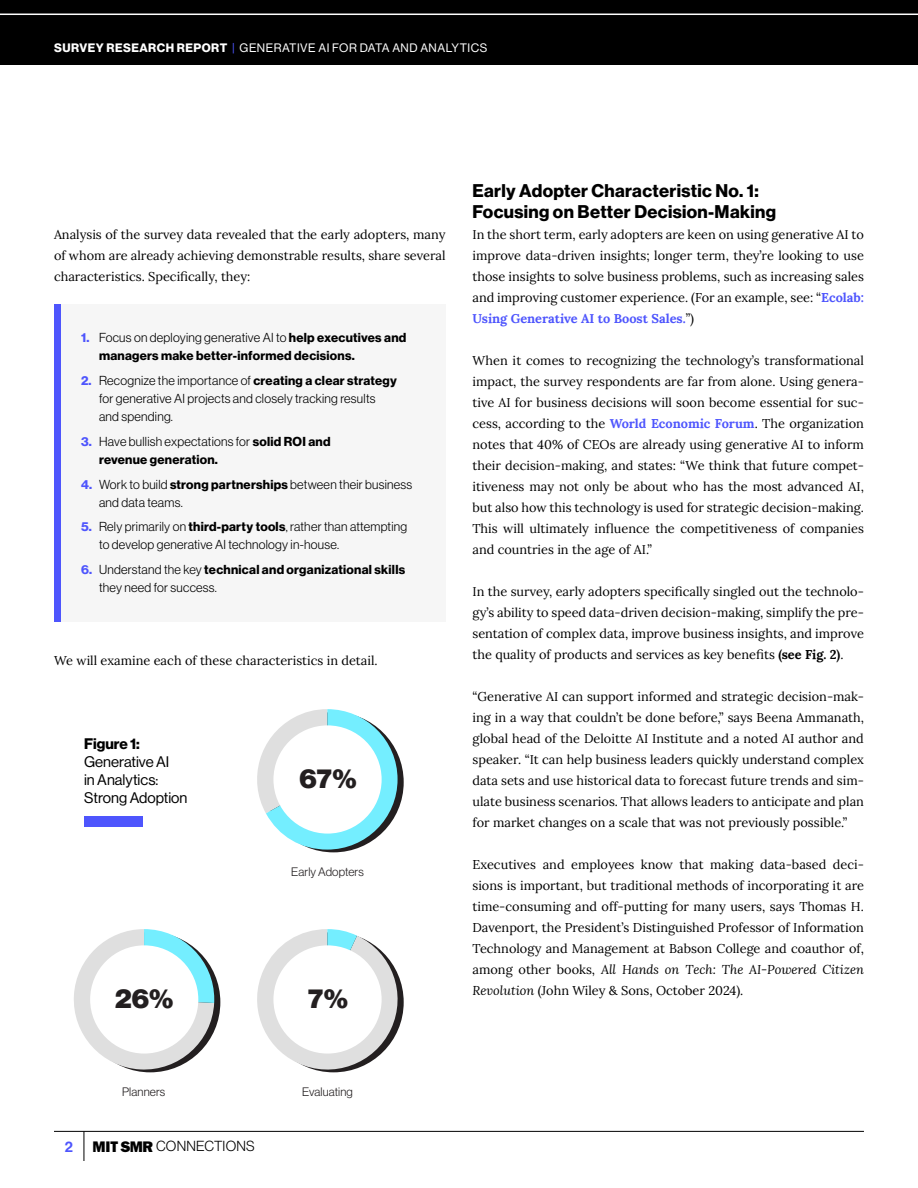
<style>
.page{position:relative;width:918px;height:1188px;background:#fff}
.page>*{position:absolute;margin:0;border:0;box-sizing:border-box;transform-origin:0 0}
.t1{font:27px "N Haas Grotesk DS Std 95 Blk";color:#231f20}
.t2{font:18px/21px "N Haas Grotesk DS Std 75 Bd";letter-spacing:.02em;color:#000}
.t3{font:15px/18px "N Haas Grotesk DS Std 55 Rg";color:#000}
.t4{font:15px "N Haas Grotesk DS Std 75 Bd";color:#000}
.t5{font:15px "N Haas Grotesk DS Std 65 Md";color:#4e55fd}
.t6{font:14.25px "N Haas Grotesk DS Std 45 Lt";letter-spacing:.015em;color:#000}
.t7{font:12.75px/21px "Lora";color:#000;text-align:justify}
.t8{font:12.75px/18px "N Haas Grotesk DS Std 45 Lt";letter-spacing:.02em;color:#000}
.t9{font:12.75px "N Haas Grotesk DS Std 75 Bd";letter-spacing:.02em;color:#000}
.t10{font:12px "N Haas Grotesk DS Std 55 Rg";letter-spacing:.04em;color:#fff}
.t11{font:12px "N Haas Grotesk DS Std 45 Lt";letter-spacing:.01em;color:#231f20}
.s1{font-family:"N Haas Grotesk DS Std 75 Bd"}
.s2{color:#4e55fd}
.s3{font-family:"N Haas Grotesk DS Std 75 Bd";color:#4e55fd}
.s4{font-family:"N Haas Grotesk DS Std 45 Lt"}
.s5{font-weight:700;color:#4e55fd}
.s6{font-weight:700}
.s7{font-style:italic}
.s8{font-family:"ITC Franklin Gothic Std Hvy";font-size:15.45px}
</style>
<div class="page">
<div style="left:0;top:0;width:918px;height:65px;background:#000"></div>
<hr style="left:54px;top:1131px;width:810px;height:1px;background:#000">
<hr style="left:84px;top:1131px;width:1px;height:30px;background:#000">
<hr style="left:0;top:14px;width:918px;height:1px;background:#fff">
<div style="left:54px;top:305px;width:392px;height:317px;background:#f6f6f6"></div>
<div style="left:54px;top:305px;width:6px;height:317px;background:#4e55fd"></div>
<svg style="left:257px;top:709px;width:141px;height:141px"></svg>
<svg style="left:74px;top:929px;width:140px;height:142px"></svg>
<svg style="left:257px;top:929px;width:147px;height:144px"></svg>
<div style="left:90px;top:945px;width:108px;height:109px;background:#fff;border-radius:50%"></div>
<div style="left:273px;top:945px;width:109px;height:109px;background:#fff;border-radius:50%"></div>
<div style="left:273px;top:725px;width:109px;height:109px;background:#fff;border-radius:50%"></div>
<div style="left:84px;top:817px;width:58px;height:10px;background:#4e55fd"></div>
<p class="t10" style="left:54px;top:41px;width:435px"><span class="s1">SURVEY RESEARCH REPORT</span> <span class="s2">|</span> GENERATIVE AI FOR DATA AND ANALYTICS</p>
<p class="t7" style="left:54px;top:224px;width:393px">Analysis of the survey data revealed that the early adopters, many of whom are already achieving demonstrable results, share several characteristics. Specifically, they:</p>
<p class="t8" style="left:81px;top:329px;width:327px"><span class="s3">1.</span> Focus on deploying generative AI to <span class="s1">help executives and</span></p>
<p class="t9" style="left:99px;top:349px;width:257px">managers make better-informed decisions.</p>
<p class="t8" style="left:99px;top:372px;width:299px;text-indent:-18px"><span class="s3">2.</span> Recognize the importance of <span class="s1">creating a clear strategy </span>for generative AI projects and closely tracking results and spending.</p>
<p class="t8" style="left:81px;top:432px;width:251px"><span class="s3">3.</span> Have bullish expectations for <span class="s1">solid ROI and</span></p>
<p class="t9" style="left:99px;top:452px;width:120px">revenue generation.</p>
<p class="t8" style="left:99px;top:475px;width:315px;text-indent:-18px"><span class="s3">4.</span> Work to build <span class="s1">strong partnerships</span> between their business and data teams.</p>
<p class="t8" style="left:99px;top:518px;width:310px;text-indent:-18px"><span class="s3">5.</span> Rely primarily on <span class="s1">third-party tools</span>, rather than attempting to develop generative AI technology in-house.</p>
<p class="t9" style="left:81px;top:562px;width:326px"><span class="s2">6.</span> <span class="s4">Understand the key</span> technical and organizational skills</p>
<p class="t8" style="left:99px;top:579px;width:119px">they need for success.</p>
<p class="t7" style="left:54px;top:649px;width:325px">We will examine each of these characteristics in detail.</p>
<p class="t4" style="left:84px;top:735px;width:57px">Figure 1:</p>
<p class="t3" style="left:84px;top:753px;width:105px">Generative AI<br>in Analytics:<br>Strong Adoption</p>
<h1 class="t1" style="left:115px;top:982px;width:60px">26%</h1>
<h1 class="t1" style="left:299px;top:762px;width:59px">67%</h1>
<p class="t11" style="left:291px;top:865px;width:74px">Early Adopters</p>
<h1 class="t1" style="left:308px;top:982px;width:41px">7%</h1>
<h2 class="t2" style="left:472px;top:180px;width:305px">Early Adopter Characteristic No. 1:<br>Focusing on Better Decision-Making</h2>
<p class="t7" style="left:472px;top:223px;width:393px">In the short term, early adopters are keen on using generative AI to improve data-driven insights; longer term, they’re looking to use those insights to solve business problems, such as increasing sales and improving customer experience. (For an example, see: “<span class="s5">Ecolab:<br>Using Generative AI to Boost Sales.</span>”)</p>
<p class="t7" style="left:472px;top:349px;width:393px">When it comes to recognizing the technology’s transformational impact, the survey respondents are far from alone. Using genera&shy;tive AI for business decisions will soon become essential for suc&shy;cess, according to the <span class="s5">World Economic Forum</span>. The organization notes that 40% of CEOs are already using generative AI to inform their decision-making, and states: “We think that future compet&shy;itiveness may not only be about who has the most advanced AI, but also how this technology is used for strategic decision-making.<br>This will ultimately influence the competitiveness of companies and countries in the age of AI.”</p>
<p class="t7" style="left:472px;top:580px;width:393px">In the survey, early adopters specifically singled out the technolo&shy;gy’s ability to speed data-driven decision-making, simplify the pre&shy;sentation of complex data, improve business insights, and improve the quality of products and services as key benefits <span class="s6">(see Fig. 2)</span>.</p>
<p class="t7" style="left:472px;top:685px;width:393px">“Generative AI can support informed and strategic decision-mak&shy;ing in a way that couldn’t be done before,” says Beena Ammanath, global head of the Deloitte AI Institute and a noted AI author and speaker. “It can help business leaders quickly understand complex data sets and use historical data to forecast future trends and sim&shy;ulate business scenarios. That allows leaders to anticipate and plan for market changes on a scale that was not previously possible.”</p>
<p class="t7" style="left:472px;top:853px;width:393px">Executives and employees know that making data-based deci&shy;sions is important, but traditional methods of incorporating it are time-consuming and off-putting for many users, says Thomas H.<br>Davenport, the President’s Distinguished Professor of Information Technology and Management at Babson College and coauthor of, among other books, <span class="s7">All Hands on Tech: The AI-Powered Citizen Revolution</span> (John Wiley &amp; Sons, October 2024).</p>
<p class="t11" style="left:122px;top:1085px;width:45px">Planners</p>
<p class="t5" style="left:65px;top:1138px;width:10px">2</p>
<p class="t6" style="left:93px;top:1138px;width:164px"><span class="s8">MIT SMR</span> CONNECTIONS</p>
<p class="t11" style="left:302px;top:1085px;width:52px">Evaluating</p>
</div>
